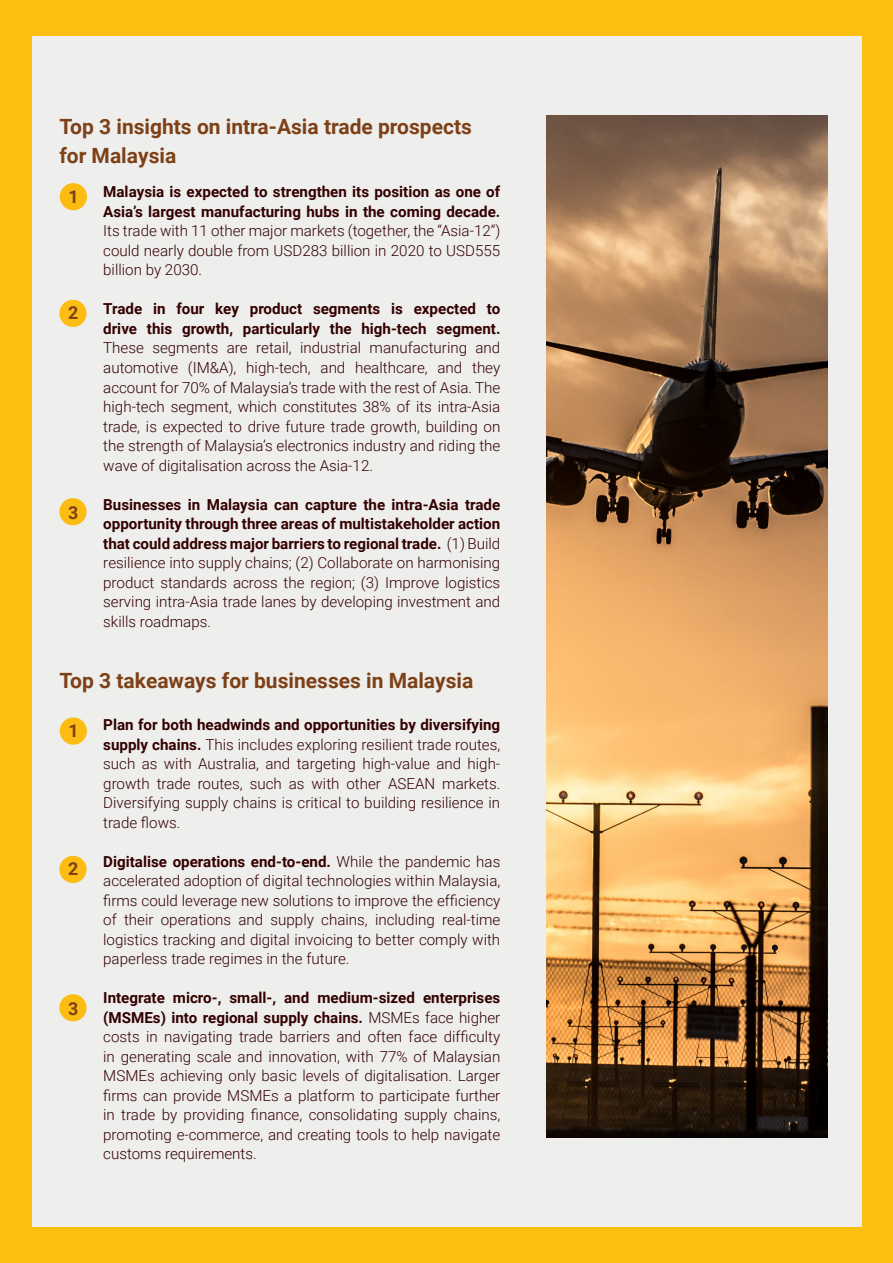
<style>
.page{position:relative;width:893px;height:1263px;background:#fdbe12}
.page>*{position:absolute;margin:0;border:0;box-sizing:border-box;transform-origin:0 0}
.Sub_sub_tittle{font:700 21px/29.2px "Roboto";color:#7d4017}
.Sub_sub_tittle-2{font:700 17.85px "Roboto";color:#7d4017}
.t1{font:300 15.15px/19.5px "Roboto";color:#300;text-align:justify}
.s1{font-weight:700}
</style>
<div class="page">
<div style="left:32px;top:36px;width:829px;height:1191px;background:#eeeeed"></div>
<div style="left:59px;top:498px;width:28px;height:27px;background:#fdbc12;border-radius:50%"></div>
<div style="left:60px;top:183px;width:27px;height:27px;background:#fdbc12;border-radius:50%"></div>
<div style="left:59px;top:300px;width:28px;height:27px;background:#fdbc12;border-radius:50%"></div>
<div style="left:59px;top:994px;width:28px;height:27px;background:#fdbc12;border-radius:50%"></div>
<div style="left:60px;top:717px;width:27px;height:28px;background:#fdbc12;border-radius:50%"></div>
<div style="left:59px;top:856px;width:28px;height:27px;background:#fdbc12;border-radius:50%"></div>
<img style="left:546px;top:116px;width:281px;height:1021px">
<p class="Sub_sub_tittle" style="left:59px;top:111px;width:414px">Top 3 insights on intra-Asia trade prospects for Malaysia</p>
<p class="Sub_sub_tittle-2" style="left:68px;top:184px;width:12px">1</p>
<p class="Sub_sub_tittle-2" style="left:68px;top:300px;width:12px">2</p>
<p class="Sub_sub_tittle-2" style="left:68px;top:500px;width:12px">3</p>
<p class="t1" style="left:103px;top:182px;width:399px"><span class="s1">Malaysia is expected to strengthen its position as one of Asia’s largest manufacturing hubs in the coming decade.<br></span>Its trade with 11 other major markets (together, the “Asia-12”) could nearly double from USD283 billion in 2020 to USD555 billion by 2030.</p>
<p class="t1" style="left:103px;top:299px;width:399px"><span class="s1">Trade in four key product segments is expected to drive this growth, particularly the high-tech segment.<br></span>These segments are retail, industrial manufacturing and automotive (IM&amp;A), high-tech, and healthcare, and they account for 70% of Malaysia’s trade with the rest of Asia. The high-tech segment, which constitutes 38% of its intra-Asia trade, is expected to drive future trade growth, building on the strength of Malaysia’s electronics industry and riding the wave of digitalisation across the Asia-12.</p>
<p class="t1" style="left:103px;top:494px;width:399px"><span class="s1">Businesses in Malaysia can capture the intra-Asia trade opportunity through three areas of multistakeholder action that could address major barriers to regional trade.</span> (1) Build resilience into supply chains; (2) Collaborate on harmonising product standards across the region; (3) Improve logistics serving intra-Asia trade lanes by developing investment and skills roadmaps.</p>
<p class="Sub_sub_tittle" style="left:59px;top:665px;width:415px">Top 3 takeaways for businesses in Malaysia</p>
<p class="Sub_sub_tittle-2" style="left:68px;top:718px;width:12px">1</p>
<p class="Sub_sub_tittle-2" style="left:68px;top:856px;width:12px">2</p>
<p class="Sub_sub_tittle-2" style="left:68px;top:996px;width:12px">3</p>
<p class="t1" style="left:103px;top:715px;width:399px"><span class="s1">Plan for both headwinds and opportunities by diversifying supply chains.</span> This includes exploring resilient trade routes, such as with Australia, and targeting high-value and high&shy;growth trade routes, such as with other ASEAN markets.<br>Diversifying supply chains is critical to building resilience in trade flows.</p>
<p class="t1" style="left:103px;top:851px;width:399px"><span class="s1">Digitalise operations end-to-end.</span> While the pandemic has accelerated adoption of digital technologies within Malaysia, firms could leverage new solutions to improve the efficiency of their operations and supply chains, including real-time logistics tracking and digital invoicing to better comply with paperless trade regimes in the future.</p>
<p class="t1" style="left:103px;top:988px;width:399px"><span class="s1">Integrate micro-, small-, and medium-sized enterprises (MSMEs) into regional supply chains.</span> MSMEs face higher costs in navigating trade barriers and often face difficulty in generating scale and innovation, with 77% of Malaysian MSMEs achieving only basic levels of digitalisation. Larger firms can provide MSMEs a platform to participate further in trade by providing finance, consolidating supply chains, promoting e-commerce, and creating tools to help navigate customs requirements.</p>
</div>
